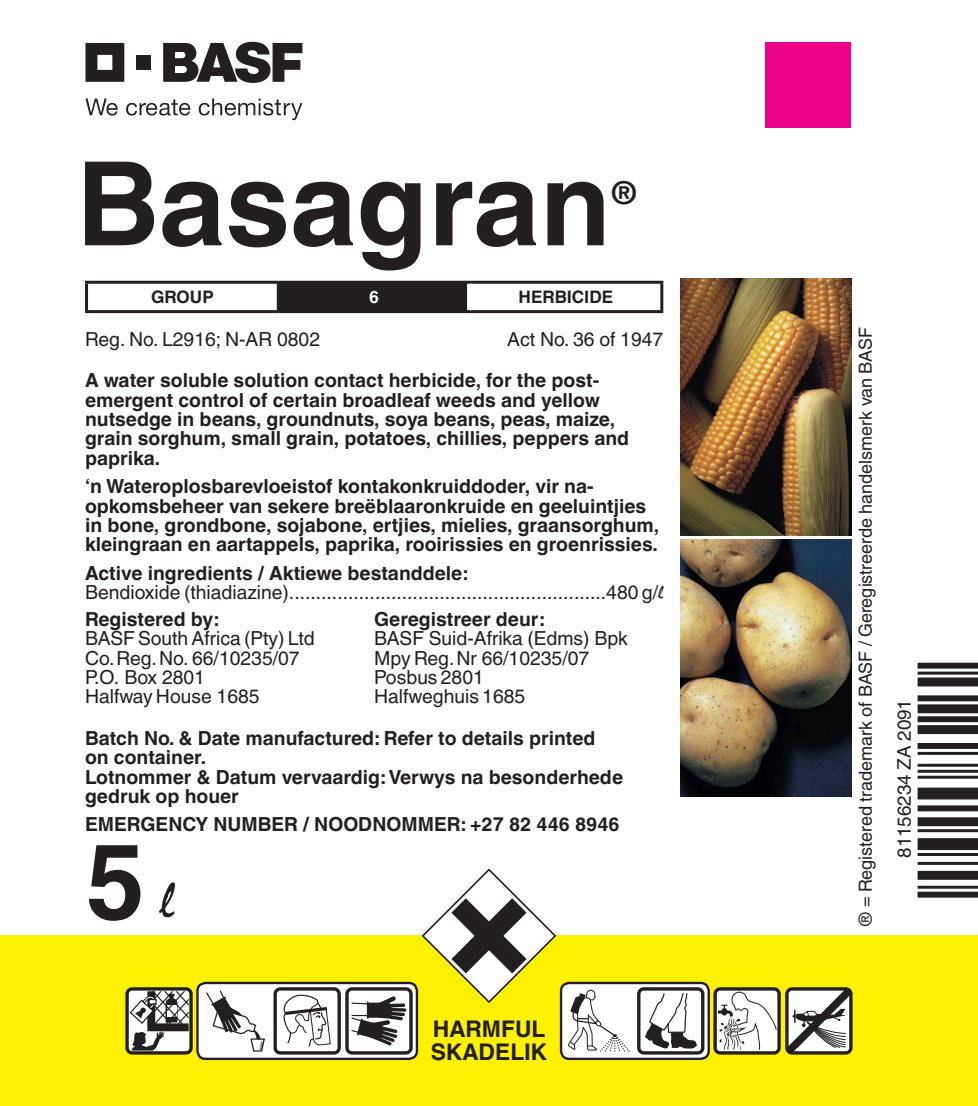
<style>
.page{position:relative;width:978px;height:1106px;background:#fff}
.page>*{position:absolute;margin:0;border:0;box-sizing:border-box;transform-origin:0 0}
.t1{font:700 116.4px "Helvetica Linotype";color:#231f20}
.t2{font:700 105.3px "Helvetica Linotype";color:#231f20}
.t3{font:700 31.5px "Helvetica Linotype";color:#231f20}
.t4{font:700 22.8px/22.8px "Helvetica Linotype";color:#231f20}
.t5{font:700 19.2px/19.2px "Helvetica Linotype";color:#231f20}
.t6{font:19.2px/19.2px "Helvetica Linotype";color:#231f20}
.t7{font:18.9px "Helvetica Linotype";color:#231f20}
.t8{font:18px "Helvetica Linotype";color:#231f20}
.t9{font:700 17.1px "Helvetica Linotype";color:#231f20}
.t10{font:700 17.1px "Helvetica Linotype";color:#fff}
.s1{font-weight:700}
.s2{font-family:"Mistral"}
.s3{font-family:"Mistral";font-weight:400;font-size:52.8px}
</style>
<div class="page">
<div style="left:278px;top:282px;width:192px;height:29px;background:#231f20"></div>
<hr style="left:85px;top:281px;width:193px;height:3px;background:#231f20">
<hr style="left:85px;top:284px;width:3px;height:26px;background:#231f20">
<hr style="left:85px;top:310px;width:193px;height:3px;background:#231f20">
<hr style="left:278px;top:281px;width:192px;height:3px;background:#231f20">
<hr style="left:277px;top:284px;width:3px;height:26px;background:#231f20">
<hr style="left:278px;top:310px;width:192px;height:3px;background:#231f20">
<hr style="left:470px;top:281px;width:193px;height:3px;background:#231f20">
<hr style="left:660px;top:284px;width:3px;height:26px;background:#231f20">
<hr style="left:470px;top:310px;width:193px;height:3px;background:#231f20">
<div style="left:467px;top:284px;width:6px;height:26px;background:#fff"></div>
<div style="left:765px;top:43px;width:85px;height:85px;background:#ed028c"></div>
<img style="left:680px;top:279px;width:171px;height:256px">
<img style="left:680px;top:540px;width:171px;height:256px">
<svg style="left:163px;top:42px;width:139px;height:41px"></svg>
<svg style="left:85px;top:43px;width:39px;height:39px;background:#464344"></svg>
<div style="left:136px;top:55px;width:15px;height:15px;background:#231f20"></div>
<svg style="left:85px;top:98px;width:33px;height:17px"></svg>
<svg style="left:126px;top:99px;width:64px;height:16px"></svg>
<svg style="left:199px;top:98px;width:103px;height:22px"></svg>
<div style="left:0;top:935px;width:978px;height:171px;background:#fff101"></div>
<div style="left:561px;top:983px;width:148px;height:75px;background:linear-gradient(to right,#fefefe,#fff);border-radius:8px"></div>
<div style="left:560px;top:981px;width:150px;height:79px;border:2px solid #231f20;border-radius:8px"></div>
<div style="left:197px;top:983px;width:220px;height:75px;background:linear-gradient(to right,#fefefe,#fff);border-radius:8px"></div>
<div style="left:196px;top:981px;width:222px;height:79px;border:2px solid #231f20;border-radius:8px"></div>
<svg style="left:713px;top:987px;width:140px;height:67px;background:#b5b3a8"></svg>
<div style="left:565px;top:987px;width:68px;height:67px;background:#fff;border-radius:5px"></div>
<svg style="left:568px;top:989px;width:62px;height:63px"></svg>
<svg style="left:637px;top:987px;width:67px;height:67px;background:#b3b1b2"></svg>
<svg style="left:422px;top:868px;width:134px;height:135px"></svg>
<div style="left:202px;top:987px;width:67px;height:67px;background:#fff;border-radius:5px"></div>
<svg style="left:206px;top:990px;width:59px;height:62px"></svg>
<svg style="left:273px;top:987px;width:140px;height:67px;background:#b1b0b0"></svg>
<svg style="left:125px;top:987px;width:68px;height:67px;background:#95938f"></svg>
<h1 class="t1" style="left:77px;top:137px;width:536px">Basagran</h1>
<h3 class="t3" style="left:611px;top:175px;width:28px">®</h3>
<p class="t9" style="left:151px;top:287px;width:64px">GROUP</p>
<p class="t10" style="left:369px;top:287px;width:11px">6</p>
<p class="t9" style="left:519px;top:287px;width:96px">HERBICIDE</p>
<p class="t6" style="left:85px;top:330px;width:237px">Reg. No. L2916; N-AR 0802</p>
<p class="t6" style="left:507px;top:330px;width:157px">Act No. 36 of 1947</p>
<p class="t5" style="left:85px;top:371px;width:546px">A water soluble solution contact herbicide, for the post&shy;emergent control of certain broadleaf weeds and yellow nutsedge in beans, groundnuts, soya beans, peas, maize, grain sorghum, small grain, potatoes, chillies, peppers and paprika.</p>
<p class="t5" style="left:85px;top:477px;width:576px">‘n Wateroplosbarevloeistof kontakonkruiddoder, vir na&shy;opkomsbeheer van sekere breëblaaronkruide en geeluintjies in bone, grondbone, sojabone, ertjies, mielies, graansorghum, kleingraan en aartappels, paprika, rooirissies en groenrissies.</p>
<p class="t6" style="left:85px;top:563px;width:580px"><span class="s1">Active ingredients / Aktiewe bestanddele:<br></span>Bendioxide (thiadiazine)...........................................................480 g/<span class="s2">l</span></p>
<p class="t5" style="left:85px;top:610px;width:135px">Registered by:</p>
<p class="t6" style="left:85px;top:629px;width:231px">BASF South Africa (Pty) Ltd<br>Co.Reg.No. 66/10235/07<br>P.O. Box 2801<br>Halfway House 1685</p>
<p class="t5" style="left:374px;top:610px;width:172px">Geregistreer deur:</p>
<p class="t6" style="left:374px;top:629px;width:255px">BASF Suid-Afrika (Edms) Bpk<br>Mpy Reg.Nr 66/10235/07<br>Posbus 2801<br>Halfweghuis 1685</p>
<p class="t5" style="left:85px;top:728px;width:540px">Batch No. &amp; Date manufactured: Refer to details printed on container.<br>Lotnommer &amp; Datum vervaardig: Verwys na besonderhede gedruk op houer</p>
<p class="t5" style="left:85px;top:815px;width:536px">EMERGENCY NUMBER / NOODNOMMER: +27 82 446 8946</p>
<h2 class="t2" style="left:85px;top:820px;width:91px">5 <span class="s3">l</span></h2>
<p class="t4" style="left:431px;top:1017px;width:118px">HARMFUL<br>SKADELIK</p>
<p class="t8" style="left:855px;top:927px;width:601px;rotate:-90deg">® = Registered trademark of BASF / Geregistreerde handelsmerk van BASF</p>
<p class="t7" style="left:893px;top:858px;width:160px;rotate:-90deg">81156234 ZA 2091</p>
</div>
